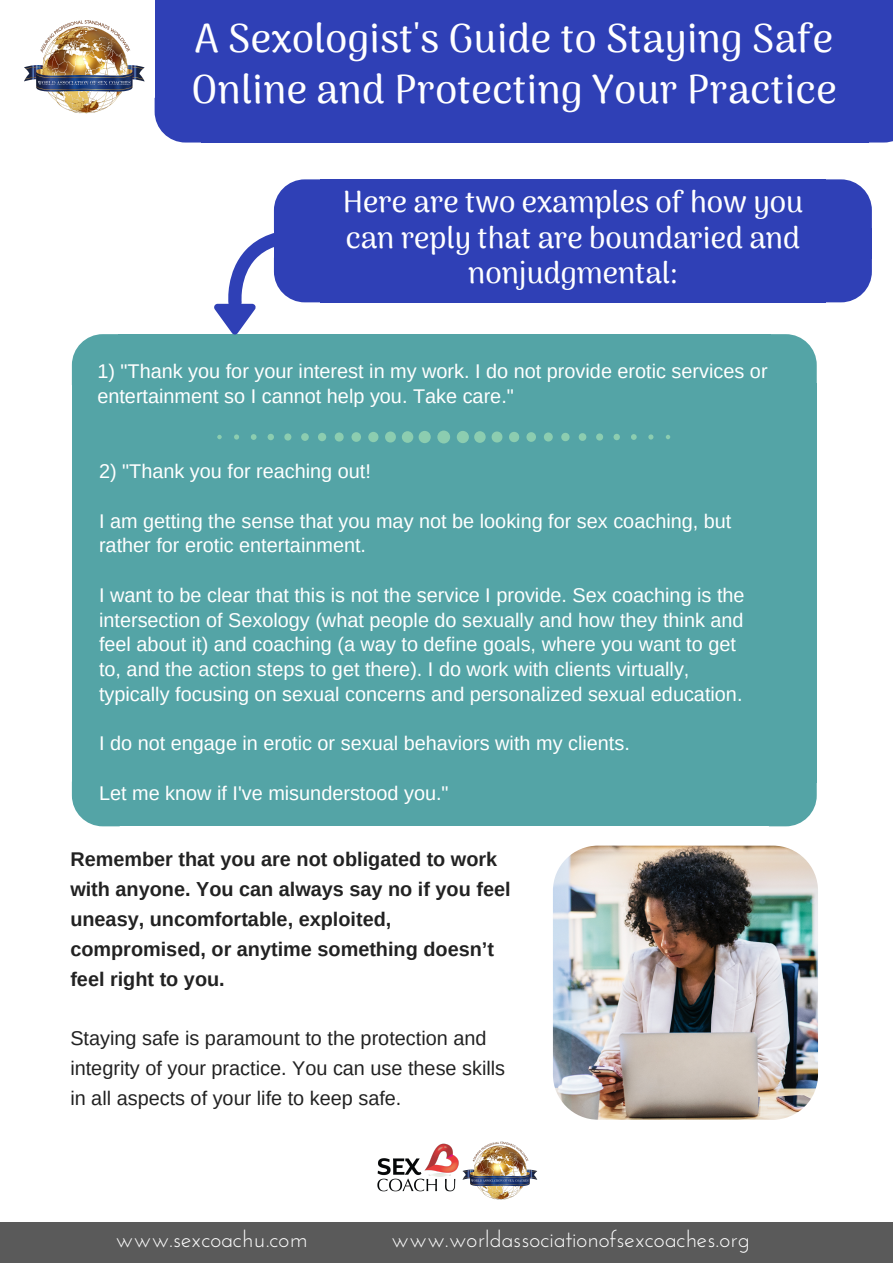
<style>
.page{position:relative;width:893px;height:1263px;background:#fff}
.page>*{position:absolute;margin:0;border:0;box-sizing:border-box;transform-origin:0 0}
.t1{font:500 39.75px/51.2px "Arima Madurai";letter-spacing:.01em;color:#fff}
.t2{font:500 29.78px/35.5px "Arima Madurai";color:#fff;text-align:center}
.t3{font:23.17px "Josefin Sans";color:#fff}
.t4{font:19.88px/24.8px "Arimo";color:#fff}
.t5{font:700 19.88px/29.8px "Arimo";color:#222}
.t6{font:19.88px/29.8px "Arimo";color:#222}
</style>
<div class="page">
<svg style="left:770px;top:334px;width:47px;height:49px;background:#64acae"></svg>
<div style="left:769px;top:383px;width:48px;height:400px;background:#54a4a6"></div>
<div style="left:118px;top:383px;width:652px;height:400px;background:#54a4a6"></div>
<div style="left:118px;top:334px;width:652px;height:51px;background:#54a4a6"></div>
<svg style="left:72px;top:334px;width:46px;height:49px;background:#64acae"></svg>
<div style="left:72px;top:383px;width:48px;height:400px;background:#54a4a6"></div>
<div style="left:118px;top:781px;width:652px;height:45px;background:#54a4a6"></div>
<svg style="left:72px;top:783px;width:46px;height:43px;background:#64acae"></svg>
<svg style="left:770px;top:783px;width:47px;height:43px;background:#65adaf"></svg>
<svg style="left:826px;top:179px;width:46px;height:50px;background:#4353bd"></svg>
<div style="left:824px;top:229px;width:48px;height:30px;background:#2f40b6"></div>
<div style="left:320px;top:229px;width:506px;height:30px;background:#2f40b6"></div>
<div style="left:320px;top:179px;width:506px;height:51px;background:#2f40b6"></div>
<div style="left:320px;top:258px;width:506px;height:44px;background:#2f40b6"></div>
<svg style="left:826px;top:259px;width:46px;height:43px;background:#4453bd"></svg>
<div style="left:0;top:1222px;width:893px;height:41px;background:#5a5a5a"></div>
<div style="left:867px;top:0;width:26px;height:99px;background:#2f40b6"></div>
<div style="left:201px;top:0;width:667px;height:99px;background:#2f40b6"></div>
<div style="left:155px;top:0;width:47px;height:99px;background:#2f40b6"></div>
<div style="left:201px;top:98px;width:667px;height:45px;background:#2f40b6"></div>
<svg style="left:155px;top:99px;width:46px;height:44px;background:#4554bd"></svg>
<svg style="left:868px;top:99px;width:25px;height:44px"></svg>
<img style="left:25px;top:20px;width:120px;height:94px">
<svg style="left:214px;top:179px;width:108px;height:156px"></svg>
<img style="left:377px;top:1141px;width:161px;height:58px">
<img style="left:553px;top:845px;width:265px;height:275px;border-radius:45px">
<div style="left:437px;top:430px;width:13px;height:13px;background:#8ccdb0;border-radius:50%"></div>
<div style="left:457px;top:431px;width:12px;height:12px;background:#8ccdb0;border-radius:50%"></div>
<div style="left:474px;top:431px;width:12px;height:12px;background:#8ccdb0;border-radius:50%"></div>
<svg style="left:492px;top:431px;width:10px;height:11px"></svg>
<svg style="left:509px;top:432px;width:10px;height:10px"></svg>
<div style="left:526px;top:432px;width:10px;height:10px;background:#8ccdb0;border-radius:50%"></div>
<div style="left:544px;top:432px;width:9px;height:9px;background:#8ccdb0;border-radius:50%"></div>
<svg style="left:561px;top:433px;width:9px;height:8px"></svg>
<svg style="left:579px;top:433px;width:7px;height:8px"></svg>
<svg style="left:596px;top:433px;width:7px;height:8px"></svg>
<div style="left:613px;top:434px;width:7px;height:6px;background:#8ccdb0;border-radius:50%"></div>
<svg style="left:631px;top:434px;width:6px;height:6px"></svg>
<svg style="left:648px;top:434px;width:5px;height:6px"></svg>
<svg style="left:666px;top:435px;width:4px;height:4px"></svg>
<div style="left:419px;top:431px;width:12px;height:12px;background:#8ccdb0;border-radius:50%"></div>
<div style="left:402px;top:431px;width:11px;height:12px;background:#8ccdb0;border-radius:50%"></div>
<svg style="left:385px;top:431px;width:11px;height:11px"></svg>
<div style="left:368px;top:432px;width:10px;height:10px;background:#8ccdb0;border-radius:50%"></div>
<div style="left:351px;top:432px;width:10px;height:10px;background:#8ccdb0;border-radius:50%"></div>
<svg style="left:335px;top:432px;width:9px;height:9px"></svg>
<div style="left:318px;top:433px;width:8px;height:8px;background:#8ccdb0;border-radius:50%"></div>
<div style="left:301px;top:433px;width:8px;height:8px;background:#8ccdb0;border-radius:50%"></div>
<svg style="left:284px;top:433px;width:7px;height:8px"></svg>
<svg style="left:268px;top:434px;width:6px;height:6px"></svg>
<svg style="left:251px;top:434px;width:6px;height:6px"></svg>
<svg style="left:234px;top:434px;width:5px;height:6px"></svg>
<svg style="left:217px;top:435px;width:5px;height:4px"></svg>
<h1 class="t1" style="left:192px;top:12px;width:647px">A Sexologist's Guide to Staying Safe<br>Online and Protecting Your Practice</h1>
<h2 class="t2" style="left:343px;top:184px;width:462px">Here are two examples of how you can reply that are boundaried and nonjudgmental:</h2>
<p class="t4" style="left:97px;top:359px;width:672px">1) "Thank you for your interest in my work. I do not provide erotic services or entertainment so I cannot help you. Take care."</p>
<p class="t4" style="left:99px;top:459px;width:273px">2) "Thank you for reaching out!</p>
<p class="t4" style="left:99px;top:508px;width:634px">I am getting the sense that you may not be looking for sex coaching, but rather for erotic entertainment.</p>
<p class="t4" style="left:99px;top:583px;width:647px">I want to be clear that this is not the service I provide. Sex coaching is the intersection of Sexology (what people do sexually and how they think and feel about it) and coaching (a way to define goals, where you want to get to, and the action steps to get there). I do work with clients virtually, typically focusing on sexual concerns and personalized sexual education.</p>
<p class="t4" style="left:99px;top:731px;width:532px">I do not engage in erotic or sexual behaviors with my clients.</p>
<p class="t4" style="left:99px;top:781px;width:351px">Let me know if I've misunderstood you."</p>
<p class="t5" style="left:70px;top:844px;width:442px">Remember that you are not obligated to work with anyone. You can always say no if you feel uneasy, uncomfortable, exploited, compromised, or anytime something doesn’t feel right to you.</p>
<p class="t6" style="left:70px;top:1023px;width:436px">Staying safe is paramount to the protection and integrity of your practice. You can use these skills in all aspects of your life to keep safe.</p>
<p class="t3" style="left:116px;top:1229px;width:194px">www.sexcoachu.com</p>
<p class="t3" style="left:391px;top:1229px;width:360px">www.worldassociationofsexcoaches.org</p>
</div>
